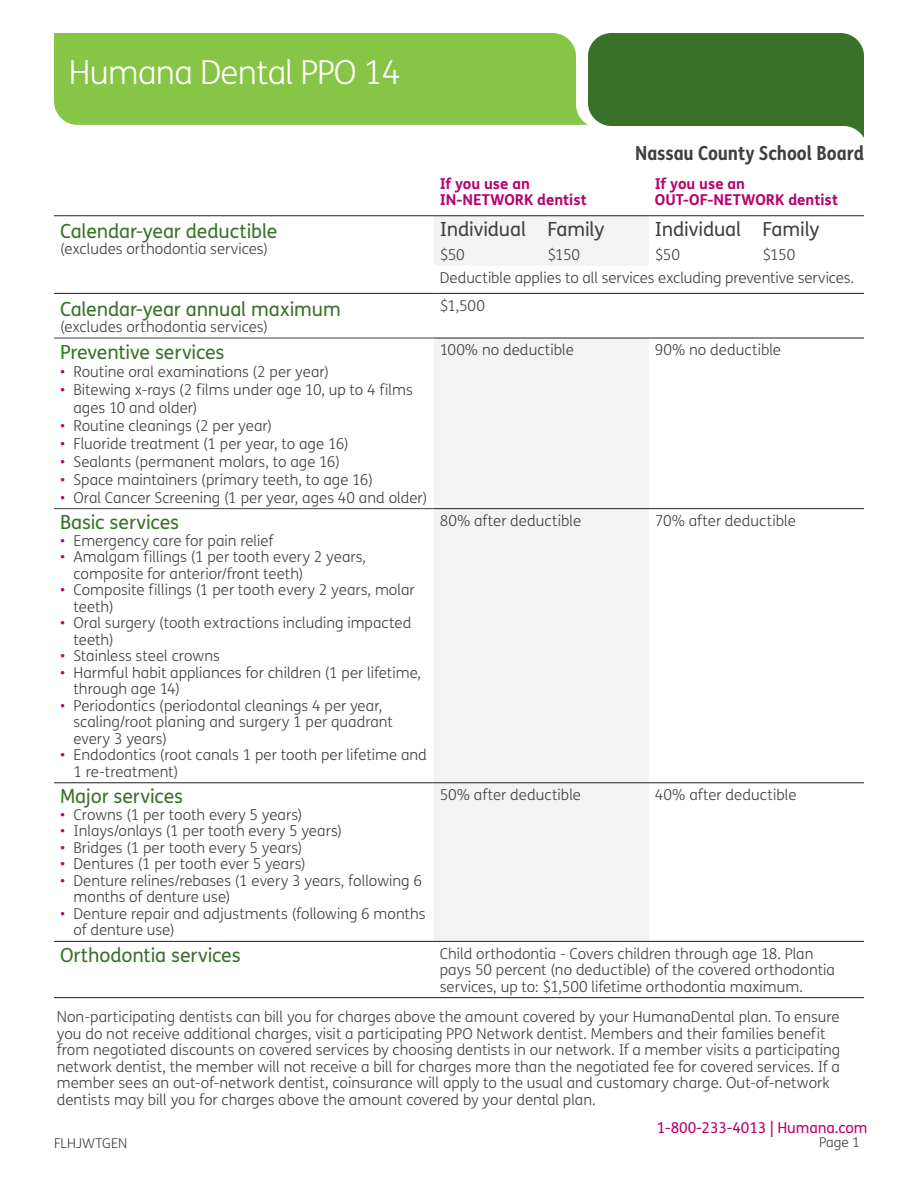
<style>
.page{position:relative;width:918px;height:1188px;background:#fff}
.page>*{position:absolute;margin:0;border:0;box-sizing:border-box;transform-origin:0 0}
.t1{font:300 33px "FS Humana";letter-spacing:-.02em;color:#fff}
.t2{font:19.5px "FS Humana";letter-spacing:-.01em;color:#397129}
.t3{font:19.5px "FS Humana";letter-spacing:-.01em;color:#404041}
.t4{font:700 19.5px "FS Humana Condensed";letter-spacing:-.005em;color:#404041}
.t5{font:300 15px/16.5px "FS Humana";color:#404041}
.t6{font:700 15px/16.5px "FS Humana";color:#b7006c}
.t7{font:15px "FS Humana";letter-spacing:-.01em;color:#b7006c}
.t8{font:300 13.5px "FS Humana";color:#404041}
.s1{color:#b7006c}
</style>
<div class="page">
<div style="left:54px;top:33px;width:534px;height:92px;background:#87c546"></div>
<svg style="left:588px;top:33px;width:276px;height:105px;background:#518243"></svg>
<svg style="left:434px;top:216px;width:215px;height:725px;fill:#f3f3f3"></svg>
<hr style="left:434px;top:338px;width:430px;height:1px;background:#231f20">
<hr style="left:434px;top:508px;width:430px;height:1px;background:#231f20">
<hr style="left:54px;top:782px;width:810px;height:1px;background:#231f20">
<hr style="left:54px;top:941px;width:810px;height:1px;background:#231f20">
<hr style="left:54px;top:997px;width:380px;height:1px;background:#231f20">
<hr style="left:54px;top:215px;width:380px;height:1px;background:#231f20">
<hr style="left:54px;top:293px;width:380px;height:1px;background:#231f20">
<hr style="left:434px;top:997px;width:430px;height:1px;background:#231f20">
<hr style="left:434px;top:215px;width:430px;height:1px;background:#231f20">
<hr style="left:434px;top:293px;width:430px;height:1px;background:#231f20">
<hr style="left:54px;top:338px;width:380px;height:1px;background:#404041">
<hr style="left:54px;top:508px;width:380px;height:1px;background:#404041">
<h1 class="t1" style="left:69px;top:58px;width:334px">Humana Dental PPO 14</h1>
<h2 class="t2" style="left:60px;top:223px;width:219px">Calendar-year deductible</h2>
<p class="t5" style="left:60px;top:242px;width:209px">(excludes orthodontia services)</p>
<h2 class="t2" style="left:60px;top:300px;width:282px">Calendar-year annual maximum</h2>
<p class="t5" style="left:60px;top:320px;width:209px">(excludes orthodontia services)</p>
<h2 class="t2" style="left:60px;top:344px;width:166px">Preventive services</h2>
<p class="t5" style="left:60px;top:364px;width:271px"><span class="s1">•</span> Routine oral examinations (2 per year)</p>
<p class="t5" style="left:74px;top:382px;width:341px;line-height:18px;text-indent:-14px"><span class="s1">•</span> Bitewing x-rays (2 films under age 10, up to 4 films ages 10 and older)</p>
<p class="t5" style="left:60px;top:418px;width:214px"><span class="s1">•</span> Routine cleanings (2 per year)</p>
<p class="t5" style="left:60px;top:436px;width:290px"><span class="s1">•</span> Fluoride treatment (1 per year, to age 16)</p>
<p class="t5" style="left:60px;top:454px;width:282px"><span class="s1">•</span> Sealants (permanent molars, to age 16)</p>
<p class="t5" style="left:60px;top:472px;width:315px"><span class="s1">•</span> Space maintainers (primary teeth, to age 16)</p>
<p class="t5" style="left:60px;top:490px;width:369px"><span class="s1">•</span> Oral Cancer Screening (1 per year, ages 40 and older)</p>
<h2 class="t2" style="left:60px;top:514px;width:121px">Basic services</h2>
<p class="t5" style="left:60px;top:533px;width:215px"><span class="s1">•</span> Emergency care for pain relief</p>
<p class="t5" style="left:74px;top:550px;width:294px;text-indent:-14px"><span class="s1">•</span> Amalgam fillings (1 per tooth every 2 years, composite for anterior/front teeth)</p>
<p class="t5" style="left:74px;top:583px;width:343px;text-indent:-14px"><span class="s1">•</span> Composite fillings (1 per tooth every 2 years, molar teeth)</p>
<p class="t5" style="left:74px;top:616px;width:340px;text-indent:-14px"><span class="s1">•</span> Oral surgery (tooth extractions including impacted teeth)</p>
<p class="t5" style="left:60px;top:649px;width:161px"><span class="s1">•</span> Stainless steel crowns</p>
<p class="t5" style="left:74px;top:665px;width:349px;text-indent:-14px"><span class="s1">•</span> Harmful habit appliances for children (1 per lifetime, through age 14)</p>
<p class="t5" style="left:74px;top:698px;width:321px;text-indent:-14px"><span class="s1">•</span> Periodontics (periodontal cleanings 4 per year, scaling/root planing and surgery 1 per quadrant every 3 years)</p>
<p class="t5" style="left:74px;top:748px;width:355px;text-indent:-14px"><span class="s1">•</span> Endodontics (root canals 1 per tooth per lifetime and<br>1 re-treatment)</p>
<h2 class="t2" style="left:60px;top:788px;width:125px">Major services</h2>
<p class="t5" style="left:60px;top:808px;width:244px"><span class="s1">•</span> Crowns (1 per tooth every 5 years)</p>
<p class="t5" style="left:60px;top:824px;width:284px"><span class="s1">•</span> Inlays/onlays (1 per tooth every 5 years)</p>
<p class="t5" style="left:60px;top:841px;width:244px"><span class="s1">•</span> Bridges (1 per tooth every 5 years)</p>
<p class="t5" style="left:60px;top:857px;width:247px"><span class="s1">•</span> Dentures (1 per tooth ever 5 years)</p>
<p class="t5" style="left:74px;top:874px;width:350px;text-indent:-14px"><span class="s1">•</span> Denture relines/rebases (1 every 3 years, following 6 months of denture use)</p>
<p class="t5" style="left:74px;top:907px;width:354px;text-indent:-14px"><span class="s1">•</span> Denture repair and adjustments (following 6 months of denture use)</p>
<h2 class="t4" style="left:635px;top:142px;width:230px">Nassau County School Board</h2>
<p class="t6" style="left:440px;top:176px;width:149px">If you use an<br>IN-NETWORK dentist</p>
<p class="t6" style="left:655px;top:176px;width:185px">If you use an<br>OUT-OF-NETWORK dentist</p>
<h2 class="t3" style="left:440px;top:221px;width:88px">Individual</h2>
<p class="t5" style="left:440px;top:247px;width:27px">$50</p>
<h2 class="t3" style="left:762px;top:221px;width:58px">Family</h2>
<p class="t5" style="left:440px;top:244px;width:416px;line-height:23.2px;text-indent:323px">$150<br>Deductible applies to all services excluding preventive services.</p>
<h2 class="t3" style="left:547px;top:221px;width:58px">Family</h2>
<p class="t5" style="left:547px;top:247px;width:34px">$150</p>
<h2 class="t3" style="left:655px;top:221px;width:88px">Individual</h2>
<p class="t5" style="left:655px;top:247px;width:27px">$50</p>
<p class="t5" style="left:440px;top:298px;width:47px">$1,500</p>
<p class="t5" style="left:440px;top:343px;width:136px">100% no deductible</p>
<p class="t5" style="left:655px;top:343px;width:128px">90% no deductible</p>
<p class="t5" style="left:440px;top:514px;width:143px">80% after deductible</p>
<p class="t5" style="left:655px;top:514px;width:142px">70% after deductible</p>
<p class="t5" style="left:440px;top:788px;width:143px">50% after deductible</p>
<p class="t5" style="left:655px;top:788px;width:143px">40% after deductible</p>
<h2 class="t2" style="left:60px;top:947px;width:182px">Orthodontia services</h2>
<p class="t5" style="left:440px;top:946px;width:397px">Child orthodontia - Covers children through age 18. Plan pays 50 percent (no deductible) of the covered orthodontia services, up to: $1,500 lifetime orthodontia maximum.</p>
<p class="t5" style="left:57px;top:1010px;width:785px">Non-participating dentists can bill you for charges above the amount covered by your HumanaDental plan. To ensure you do not receive additional charges, visit a participating PPO Network dentist. Members and their families benefit from negotiated discounts on covered services by choosing dentists in our network. If a member visits a participating network dentist, the member will not receive a bill for charges more than the negotiated fee for covered services. If a member sees an out-of-network dentist, coinsurance will apply to the usual and customary charge. Out-of-network dentists may bill you for charges above the amount covered by your dental plan.</p>
<p class="t7" style="left:657px;top:1121px;width:212px">1-800-233-4013 | Humana.com</p>
<p class="t8" style="left:54px;top:1137px;width:75px">FLHJWTGEN</p>
<p class="t8" style="left:819px;top:1137px;width:42px">Page 1</p>
</div>
